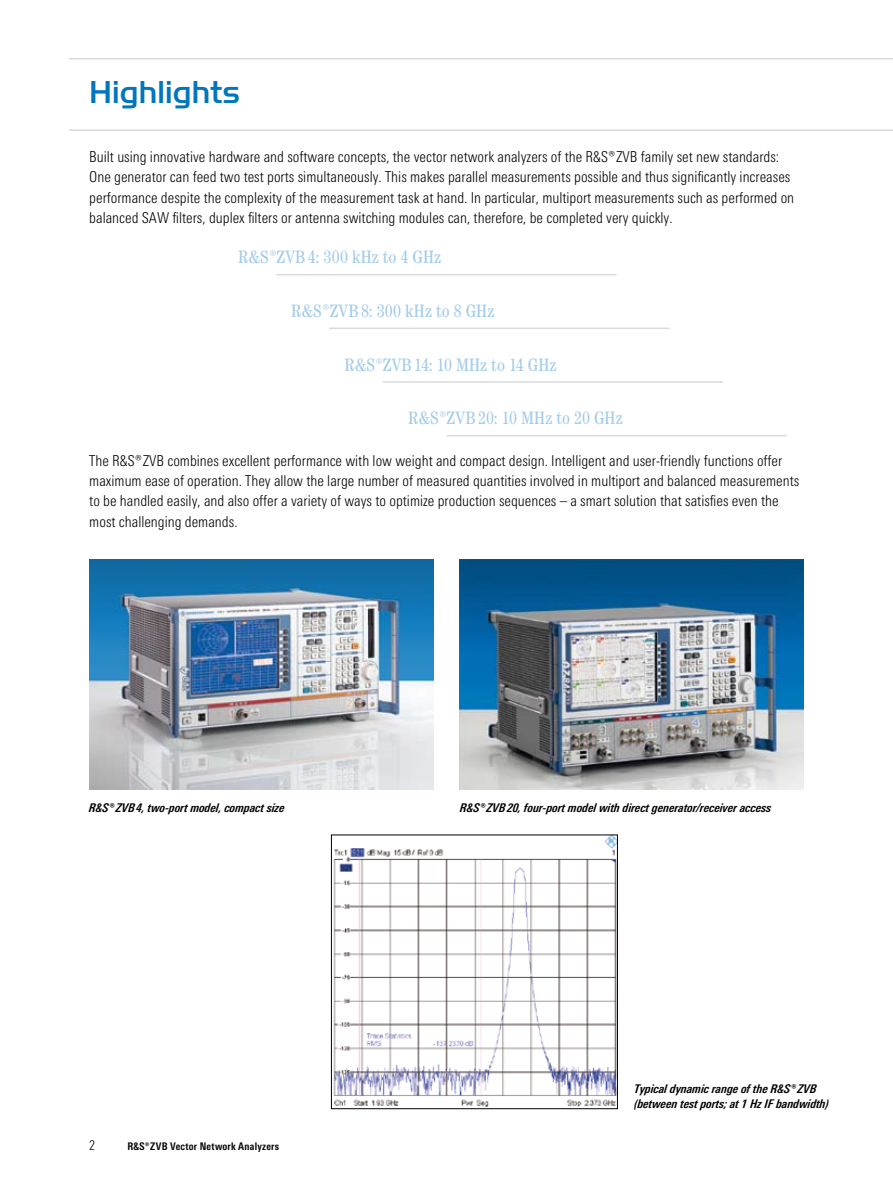
<style>
.page{position:relative;width:893px;height:1191px;background:#fff}
.page>*{position:absolute;margin:0;border:0;box-sizing:border-box;transform-origin:0 0}
.t1{font:33px "Handel Gothic EF Medium";letter-spacing:-.01em;color:#0076bd}
.t2{font:condensed 18px "Century";letter-spacing:.01em;color:#a3ccea}
.t3{font:300 15px/20.2px "RS Univers Cond";color:#000}
.t4{font:italic 700 12px/14.4px "RS Univers Cond";color:#000}
.t5{font:700 10.5px "RS Univers Cond";letter-spacing:.025em;color:#000}
</style>
<div class="page">
<img style="left:333px;top:836px;width:283px;height:270px">
<div style="left:331px;top:834px;width:287px;height:274px;border:1px solid #000"></div>
<img style="left:459px;top:560px;width:345px;height:229px">
<img style="left:89px;top:560px;width:345px;height:229px">
<hr style="left:69px;top:129px;width:824px;height:2px;background:#d9dadb">
<hr style="left:69px;top:58px;width:824px;height:1px;background:#d9dadb">
<hr style="left:276px;top:274px;width:341px;height:1px;background:#d9dadb">
<hr style="left:329px;top:327px;width:340px;height:2px;background:#d9dadb">
<hr style="left:383px;top:381px;width:340px;height:2px;background:#d9dadb">
<hr style="left:446px;top:435px;width:341px;height:1px;background:#d9dadb">
<h1 class="t1" style="left:89px;top:72px;width:153px">Highlights</h1>
<p class="t3" style="left:89px;top:147px;width:706px">Built using innovative hardware and software concepts, the vector network analyzers of the ¸ZVB family set new standards:<br>One generator can feed two test ports simultaneously. This makes parallel measurements possible and thus significantly increases performance despite the complexity of the measurement task at hand. In particular, multiport measurements such as performed on balanced SAW filters, duplex filters or antenna switching modules can, therefore, be completed very quickly.</p>
<p class="t2" style="left:238px;top:247px;width:205px">¸ZVB4: 300 kHz to 4 GHz</p>
<p class="t2" style="left:291px;top:300px;width:205px">¸ZVB8: 300 kHz to 8 GHz</p>
<p class="t2" style="left:344px;top:354px;width:214px">¸ZVB14: 10 MHz to 14 GHz</p>
<p class="t2" style="left:408px;top:407px;width:216px">¸ZVB20: 10 MHz to 20 GHz</p>
<p class="t3" style="left:89px;top:450px;width:712px">The ¸ZVB combines excellent performance with low weight and compact design. Intelligent and user-friendly functions offer maximum ease of operation. They allow the large number of measured quantities involved in multiport and balanced measurements to be handled easily, and also offer a variety of ways to optimize production sequences – a smart solution that satisfies even the most challenging demands.</p>
<p class="t4" style="left:89px;top:800px;width:197px">¸ZVB4, two-port model, compact size</p>
<p class="t4" style="left:460px;top:800px;width:313px">¸ZVB20, four-port model with direct generator/receiver access</p>
<p class="t5" style="left:128px;top:1139px;width:153px">¸ZVB Vector Network Analyzers</p>
<p class="t4" style="left:634px;top:1081px;width:196px">Typical dynamic range of the ¸ZVB (between test ports; at 1 Hz IF bandwidth)</p>
</div>
